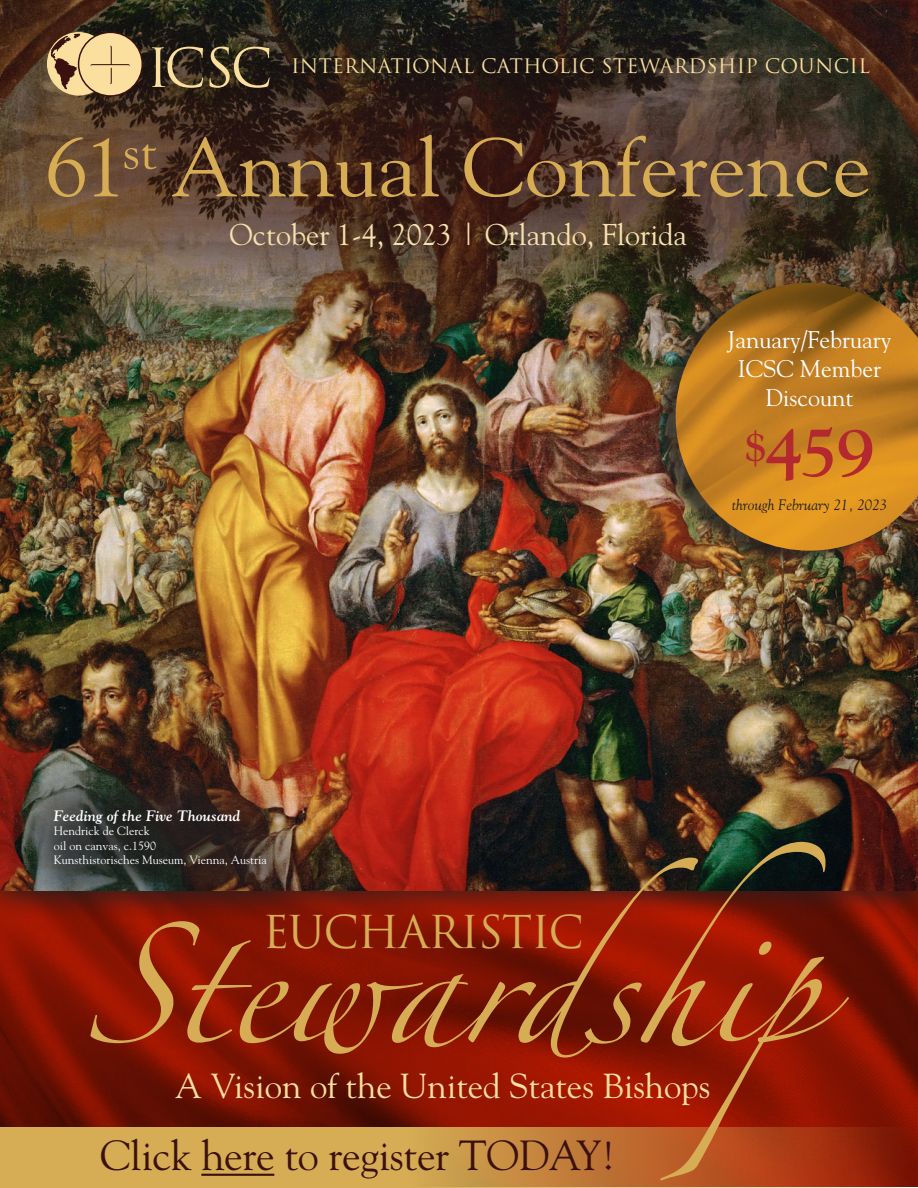
<style>
.page{position:relative;width:918px;height:1188px;background:#fff}
.page>*{position:absolute;margin:0;border:0;box-sizing:border-box;transform-origin:0 0}
.t1{font:82.5px "Goudy";color:#d6ac54;scale:1.05 1}
.t2{font:700 69px "Goudy";color:#b3292f}
.t3{font:52.5px "Trajan Pro";color:#fadf9f}
.t4{font:44.1px "Trajan";letter-spacing:-.03em;color:#d6ac54}
.t5{font:42px "Goudy";letter-spacing:-.01em;color:#3b110f}
.t6{font:34.65px "Goudy";color:#fadf9f}
.t7{font:30px "Goudy";color:#f9e0af}
.t8{font:24px/28.8px "Goudy";color:#fff;text-align:center}
.t9{font:19.5px "Trajan";letter-spacing:.01em;color:#fadf9f}
.t10{font:italic 700 15px "Goudy";color:#fff}
.t11{font:italic 15px "Goudy";color:#231f20}
.t12{font:12px "Goudy";color:#fff}
</style>
<div class="page">
<img style="left:0;top:920px;width:918px;height:267px">
<div style="left:0;top:0;width:918px;height:920px;background:#231f20;opacity:.75"></div>
<div style="left:0;top:752px;width:322px;height:171px;background:#231f20;opacity:.75"></div>
<div style="left:0;top:0;width:918px;height:415px;background:#3b110f;opacity:.75"></div>
<svg style="left:48px;top:33px;width:62px;height:62px"></svg>
<div style="left:47px;top:32px;width:64px;height:64px;border:1px solid #fadf9f;border-radius:50%"></div>
<svg style="left:74px;top:34px;width:6px;height:4px"></svg>
<svg style="left:51px;top:36px;width:16px;height:36px"></svg>
<div style="left:79px;top:32px;width:63px;height:64px;background:#fadf9f;border-radius:50%"></div>
<div style="left:78px;top:32px;width:65px;height:65px;border:1px solid #3b110f;border-radius:50%"></div>
<hr style="left:109px;top:47px;width:3px;height:36px;background:#3b110f">
<hr style="left:108px;top:47px;width:3px;height:36px;background:#fadf9f">
<hr style="left:92px;top:64px;width:36px;height:3px;background:#3b110f">
<hr style="left:92px;top:65px;width:36px;height:3px;background:#fadf9f">
<svg style="left:90px;top:842px;width:759px;height:286px;background:#80210c"></svg>
<div style="left:654px;top:281px;width:264px;height:284px;background:#231f20;opacity:.75"></div>
<img style="left:676px;top:283px;width:242px;height:268px">
<svg style="left:0;top:1128px;width:908px;height:60px;background:#c5843e"></svg>
<hr style="left:201px;top:1174px;width:73px;height:2px;background:#3b110f">
<p class="t3" style="left:147px;top:34px;width:128px">ICSC</p>
<p class="t9" style="left:291px;top:55px;width:580px">INTERNATIONAL CATHOLIC STEWARDSHIP COUNCIL</p>
<p class="t1" style="left:45px;top:116px;width:788px">61<sup>st</sup> Annual Conference</p>
<p class="t7" style="left:229px;top:216px;width:459px">October 1-4, 2023 | Orlando, Florida</p>
<p class="t8" style="left:728px;top:325px;width:165px">January/February<br>ICSC Member<br>Discount</p>
<p class="t2" style="left:744px;top:411px;width:132px"><sup>$</sup>459</p>
<p class="t11" style="left:732px;top:496px;width:157px">through February 21, 2023</p>
<p class="t10" style="left:54px;top:806px;width:188px">Feeding of the Five Thousand</p>
<p class="t12" style="left:54px;top:824px;width:97px">Hendrick de Clerck</p>
<p class="t12" style="left:54px;top:838px;width:104px">oil on canvas, c.1590</p>
<p class="t12" style="left:54px;top:853px;width:214px">Kunsthistorisches Museum, Vienna, Austria</p>
<p class="t4" style="left:262px;top:906px;width:323px">EUCHARISTIC</p>
<p class="t6" style="left:175px;top:1065px;width:537px">A Vision of the United States Bishops</p>
<p class="t5" style="left:100px;top:1129px;width:517px">Click here to register TODAY!</p>
</div>
